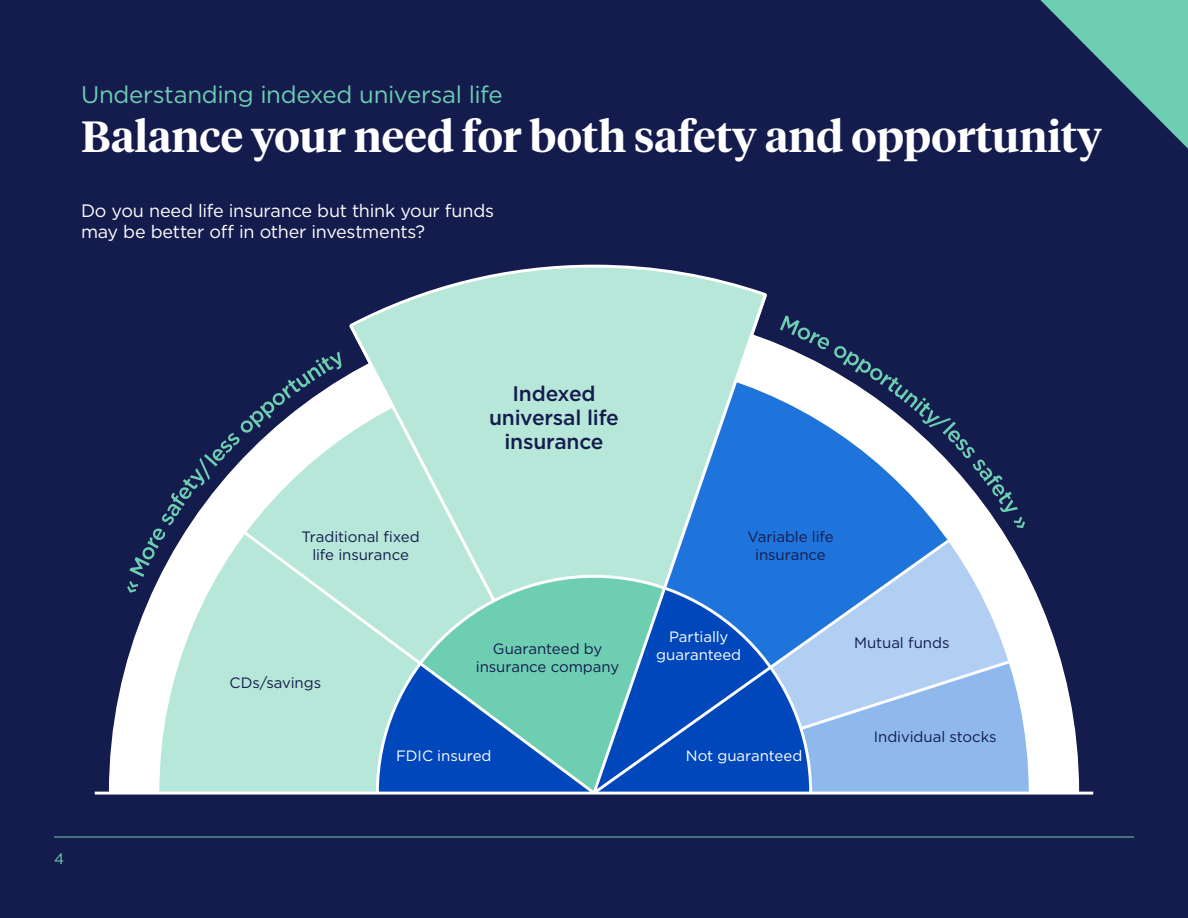
<style>
.page{position:relative;width:1188px;height:918px;background:#141b4d}
.page>*{position:absolute;margin:0;border:0;box-sizing:border-box;transform-origin:0 0}
.page_header{font:600 43.5px "Tiempos Headline";color:#fff}
.page_subhead{font:24px "Gotham";letter-spacing:-.015em;color:#6eceb2}
.t1{font:500 21px/24px "Gotham";letter-spacing:-.01em;color:#141b4d;text-align:center}
.t2{font:18px/21px "Gotham";letter-spacing:-.01em;color:#fff}
.t3{font:15px/18px "Gotham";letter-spacing:-.005em;color:#141b4d;text-align:center}
.t4{font:15px "Gotham";letter-spacing:-.005em;color:#fff}
.t5{font:15px "Gotham";color:#6eceb2}
</style>
<div class="page">
<hr style="left:54px;top:837px;width:1080px;height:1px;background:#6eceb2">
<svg style="left:1040px;top:0;width:148px;height:149px"></svg>
<svg style="left:109px;top:578px;width:970px;height:214px;fill:#fff"></svg>
<svg style="left:429px;top:264px;width:330px;height:27px"></svg>
<svg style="left:159px;top:593px;width:64px;height:199px;background:#c9ede1"></svg>
<div style="left:223px;top:593px;width:18px;height:199px;background:#b7e7d8"></div>
<svg style="left:1012px;top:655px;width:17px;height:137px;background:#bfd7f4"></svg>
<svg style="left:241px;top:291px;width:771px;height:501px;background:#81b6cf"></svg>
<svg style="left:127px;top:351px;width:215px;height:242px"></svg>
<svg style="left:780px;top:315px;width:245px;height:213px"></svg>
<hr style="left:95px;top:792px;width:998px;height:3px;background:#fff">
<p class="page_subhead" style="left:81px;top:79px;width:423px">Understanding indexed universal life</p>
<p class="page_header" style="left:81px;top:106px;width:1023px">Balance your need for both safety and opportunity</p>
<p class="t2" style="left:81px;top:200px;width:415px">Do you need life insurance but think your funds may be better off in other investments?</p>
<p class="t5" style="left:54px;top:849px;width:12px">4</p>
<h3 class="t1" style="left:489px;top:382px;width:131px">Indexed universal life insurance</h3>
<p class="t3" style="left:302px;top:527px;width:120px">Traditional fixed life insurance</p>
<p class="t3" style="left:747px;top:527px;width:88px">Variable life insurance</p>
<p class="t3" style="left:230px;top:673px;width:93px">CDs/savings</p>
<p class="t4" style="left:669px;top:627px;width:61px">Partially</p>
<p class="t3" style="left:493px;top:639px;width:111px">Guaranteed by</p>
<p class="t4" style="left:656px;top:645px;width:86px">guaranteed</p>
<p class="t3" style="left:476px;top:657px;width:145px">insurance company</p>
<p class="t4" style="left:396px;top:746px;width:97px">FDIC insured</p>
<p class="t4" style="left:686px;top:746px;width:118px">Not guaranteed</p>
<p class="t3" style="left:854px;top:633px;width:97px">Mutual funds</p>
<p class="t3" style="left:874px;top:727px;width:124px">Individual stocks</p>
</div>
